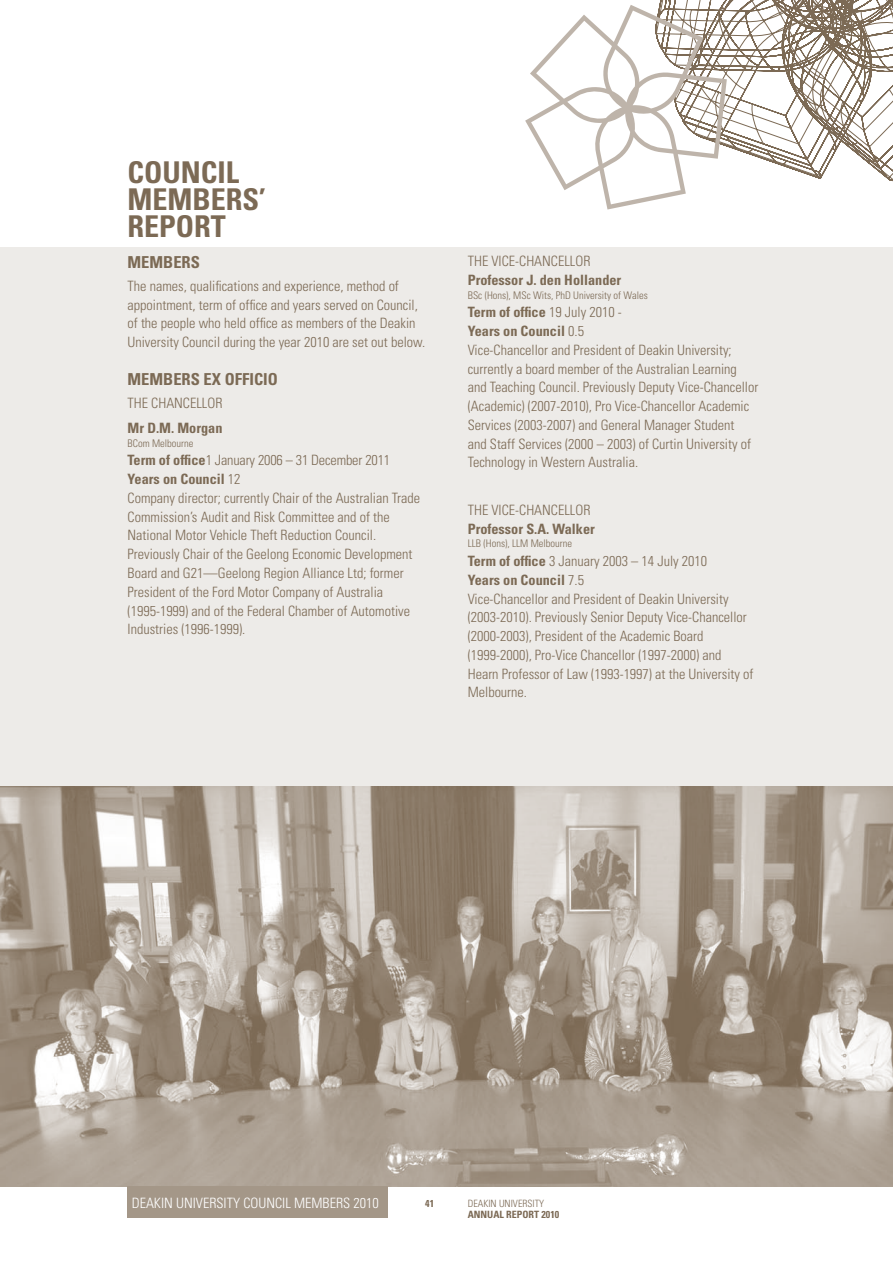
<style>
.page{position:relative;width:893px;height:1263px;background:#fff}
.page>*{position:absolute;margin:0;border:0;box-sizing:border-box;transform-origin:0 0}
.t1{font:700 condensed 30px "Univers";color:#7c6a55}
.t2{font:700 condensed 16.5px "Univers";color:#7c6a55}
.t3{font:300 condensed 14.25px/18.8px "Univers";color:#7c6a55}
.t4{font:700 condensed 14.25px "Univers";color:#7c6a55}
.t5{font:300 condensed 14.25px "Univers";color:#fff}
.t6{font:300 condensed 10.5px "Univers";color:#7c6a55}
.t7{font:700 condensed 10.05px "Univers";color:#7c6a55}
.t8{font:300 condensed 10.05px "Univers";color:#7c6a55}
.s1{font-weight:700}
</style>
<div class="page">
<div style="left:0;top:247px;width:893px;height:939px;background:#edebe8"></div>
<img style="left:0;top:787px;width:893px;height:399px">
<svg style="left:525px;top:0;width:368px;height:209px"></svg>
<div style="left:128px;top:1186px;width:260px;height:31px;background:#a49788"></div>
<h1 class="t1" style="left:128px;top:154px;width:19px">Coun</h1>
<h1 class="t1" style="left:201px;top:154px;width:35px">cil</h1>
<h1 class="t1" style="left:128px;top:181px;width:20px">member</h1>
<h1 class="t1" style="left:243px;top:181px;width:25px">s’</h1>
<h1 class="t1" style="left:128px;top:208px;width:18px">report</h1>
<p class="t2" style="left:128px;top:252px;width:73px">MEMBERS</p>
<p class="t3" style="left:128px;top:276px;width:299px">The names, qualifications and experience, method of appointment, term of office and years served on Council, of the people who held office as members of the Deakin University Council during the year 2010 are set out below.</p>
<p class="t2" style="left:128px;top:369px;width:115px">MEMBERS EX OFFICI</p>
<p class="t2" style="left:268px;top:369px;width:12px">O</p>
<p class="t3" style="left:128px;top:393px;width:97px">THE CHANCELLOR</p>
<p class="t4" style="left:128px;top:419px;width:96px">Mr D.M. Morgan</p>
<p class="t6" style="left:128px;top:437px;width:67px">BCom Melbourne</p>
<p class="t3" style="left:128px;top:451px;width:294px"><span class="s1">Term of office</span>1 January 2006 – 31 December 2011<br><span class="s1">Years on Council</span> 12<br>Company director; currently Chair of the Australian Trade Commission’s Audit and Risk Committee and of the National Motor Vehicle Theft Reduction Council.<br>Previously Chair of the Geelong Economic Development Board and G21—Geelong Region Alliance Ltd; former President of the Ford Motor Company of Australia (1995-1999) and of the Federal Chamber of Automotive Industries (1996-1999).</p>
<p class="t3" style="left:468px;top:252px;width:124px">THE VICE-CHANCELLOR</p>
<p class="t4" style="left:468px;top:271px;width:155px">Professor J. den Hollander</p>
<p class="t6" style="left:468px;top:288px;width:182px">BSc (Hons), MSc Wits, PhD University of Wales</p>
<p class="t3" style="left:468px;top:303px;width:292px"><span class="s1">Term of office</span> 19 July 2010 -<br><span class="s1">Years on Council</span> 0.5<br>Vice-Chancellor and President of Deakin University; currently a board member of the Australian Learning and Teaching Council. Previously Deputy Vice-Chancellor (Academic) (2007-2010), Pro Vice-Chancellor Academic Services (2003-2007) and General Manager Student<br>and Staff Services (2000 – 2003) of Curtin University of Technology in Western Australia.</p>
<p class="t3" style="left:468px;top:500px;width:124px">THE VICE-CHANCELLOR</p>
<p class="t4" style="left:468px;top:520px;width:129px">Professor S.A. Walker</p>
<p class="t6" style="left:468px;top:537px;width:106px">LLB (Hons), LLM Melbourne</p>
<p class="t3" style="left:468px;top:551px;width:287px"><span class="s1">Term of office</span> 3 January 2003 – 14 July 2010<br><span class="s1">Years on Council</span> 7.5<br>Vice-Chancellor and President of Deakin University (2003-2010). Previously Senior Deputy Vice-Chancellor (2000-2003), President of the Academic Board (1999-2000), Pro-Vice Chancellor (1997-2000) and Hearn Professor of Law (1993-1997) at the University of Melbourne.</p>
<p class="t5" style="left:132px;top:1194px;width:16px">Deakin</p>
<p class="t5" style="left:176px;top:1194px;width:16px">University</p>
<p class="t5" style="left:243px;top:1194px;width:15px">Council</p>
<p class="t5" style="left:294px;top:1194px;width:9px">members</p>
<p class="t5" style="left:353px;top:1194px;width:27px">2010</p>
<p class="t7" style="left:425px;top:1197px;width:10px">41</p>
<p class="t8" style="left:468px;top:1198px;width:78px">DEAKIN UNIVERSITY</p>
<p class="t7" style="left:468px;top:1208px;width:93px">ANNUAL REPORT 2010</p>
</div>
